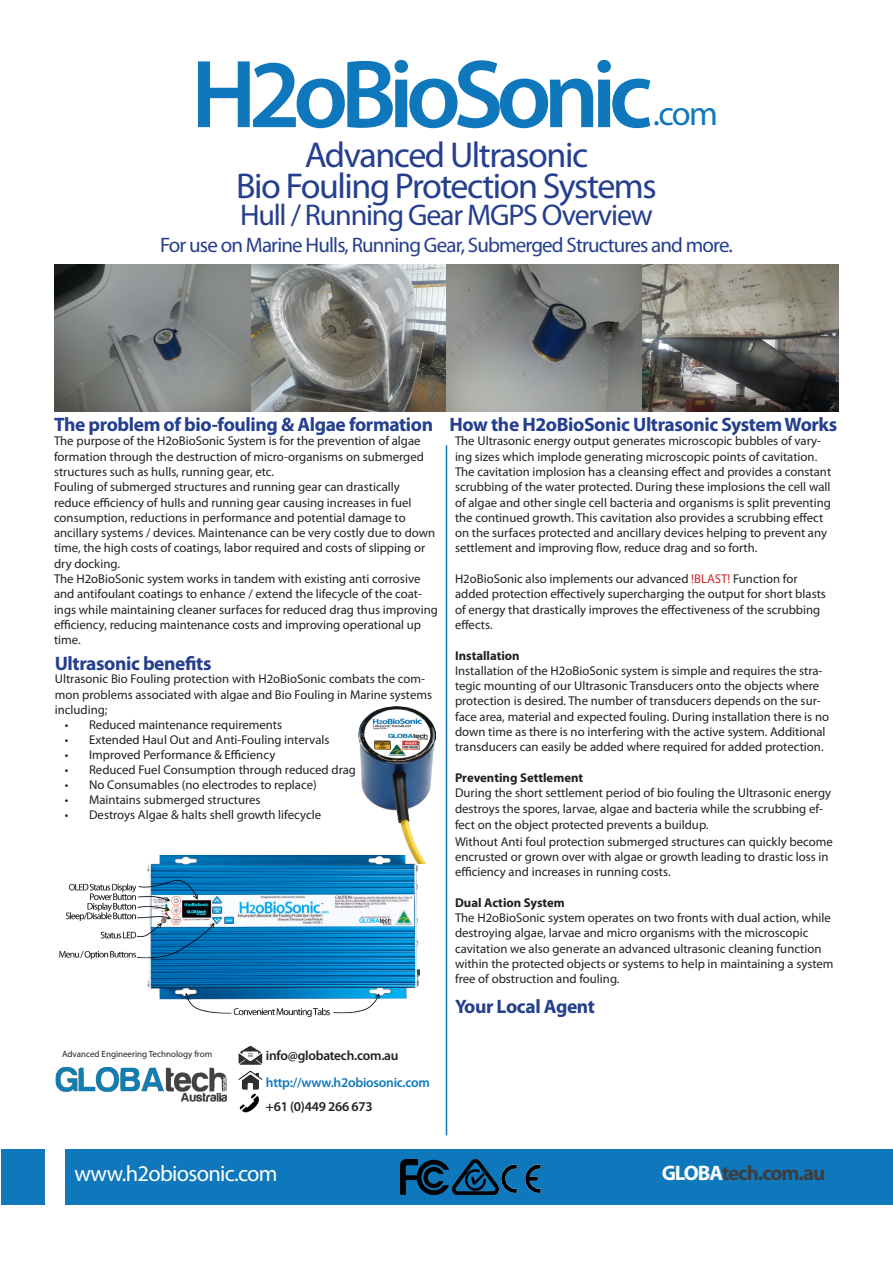
<style>
.page{position:relative;width:893px;height:1263px;background:#fff}
.page>*{position:absolute;margin:0;border:0;box-sizing:border-box;transform-origin:0 0}
.t1{font:600 97.5px "Myriad Pro";letter-spacing:-.08em;color:#0f78bc}
.t2{font:36px "Myriad Pro";letter-spacing:-.04em;color:#253f8e}
.t3{font:34.5px "Myriad Pro";color:#0f78bc}
.t4{font:30px "Myriad Pro";letter-spacing:-.04em;color:#253f8e}
.t5{font:22.5px "Myriad Pro";letter-spacing:-.03em;color:#fff}
.t6{font:21px "Myriad Pro";letter-spacing:-.04em;color:#253f8e}
.t7{font:700 21px "Myriad Pro";letter-spacing:-.05em;color:#3e3e3f}
.t8{font:700 19.5px "Myriad Pro";letter-spacing:-.02em;color:#253f8e}
.t9{font:600 13.5px "Myriad Pro";letter-spacing:-.02em;color:#231f20}
.t10{font:600 13.5px "Myriad Pro";letter-spacing:-.02em;color:#0f78bc}
.t11{font:12.75px/15.3px "Myriad Pro";color:#231f20}
.t12{font:700 12.75px "Myriad Pro";color:#231f20}
.t13{font:9px "Myriad Pro";color:#231f20}
.s1{color:#d1232a}
.s2{color:#fff}
</style>
<div class="page">
<div style="left:2px;top:1149px;width:891px;height:55px;background:#0f78bc"></div>
<div style="left:45px;top:1142px;width:20px;height:70px;background:#fff"></div>
<img style="left:400px;top:1160px;width:96px;height:34px">
<img style="left:54px;top:265px;width:785px;height:147px">
<hr style="left:446px;top:445px;width:1px;height:690px;background:#0f78bc">
<img style="left:496px;top:1164px;width:45px;height:31px">
<img style="left:358px;top:706px;width:77px;height:149px">
<img style="left:59px;top:855px;width:368px;height:162px">
<img style="left:55px;top:1067px;width:172px;height:35px">
<img style="left:238px;top:1046px;width:25px;height:67px">
<p class="t1" style="left:191px;top:32px;width:463px">H2oBioSonic</p>
<p class="t3" style="left:653px;top:92px;width:66px">.com</p>
<p class="t2" style="left:305px;top:133px;width:285px">Advanced Ultrasonic</p>
<p class="t2" style="left:236px;top:164px;width:422px">Bio Fouling Protection Systems</p>
<p class="t4" style="left:240px;top:197px;width:414px">Hull / Running Gear MGPS Overview</p>
<p class="t6" style="left:160px;top:232px;width:574px">For use on Marine Hulls, Running Gear, Submerged Structures and more.</p>
<p class="t8" style="left:54px;top:412px;width:381px">The problem of bio-fouling &amp; Algae formation</p>
<p class="t11" style="left:54px;top:433px;width:371px">The purpose of the H2oBioSonic System is for the prevention of algae formation through the destruction of micro-organisms on submerged structures such as hulls, running gear, etc.</p>
<p class="t11" style="left:54px;top:479px;width:383px">Fouling of submerged structures and running gear can drastically reduce efficiency of hulls and running gear causing increases in fuel consumption, reductions in performance and potential damage to ancillary systems / devices. Maintenance can be very costly due to down time, the high costs of coatings, labor required and costs of slipping or dry docking.</p>
<p class="t11" style="left:54px;top:571px;width:385px">The H2oBioSonic system works in tandem with existing anti corrosive and antifoulant coatings to enhance / extend the lifecycle of the coat&shy;ings while maintaining cleaner surfaces for reduced drag thus improving efficiency, reducing maintenance costs and improving operational up time.</p>
<p class="t8" style="left:55px;top:651px;width:158px">Ultrasonic benefits</p>
<p class="t11" style="left:55px;top:671px;width:379px">Ultrasonic Bio Fouling protection with H2oBioSonic combats the com&shy;mon problems associated with algae and Bio Fouling in Marine systems including;</p>
<p class="t11" style="left:65px;top:717px;width:219px">• Reduced maintenance requirements</p>
<p class="t11" style="left:65px;top:732px;width:266px">• Extended Haul Out and Anti-Fouling intervals</p>
<p class="t11" style="left:65px;top:747px;width:212px">• Improved Performance &amp; Efficiency</p>
<p class="t11" style="left:65px;top:762px;width:293px">• Reduced Fuel Consumption through reduced drag</p>
<p class="t11" style="left:65px;top:777px;width:253px">• No Consumables (no electrodes to replace)</p>
<p class="t11" style="left:65px;top:792px;width:197px">• Maintains submerged structures</p>
<p class="t11" style="left:65px;top:807px;width:258px">• Destroys Algae &amp; halts shell growth lifecycle</p>
<p class="t13" style="left:62px;top:1048px;width:152px">Advanced Engineering Technology from</p>
<p class="t9" style="left:266px;top:1047px;width:134px">info@globatech.com.au</p>
<p class="t10" style="left:266px;top:1074px;width:166px">http://www.h2obiosonic.com</p>
<p class="t9" style="left:266px;top:1097px;width:108px">+61 (0)449 266 673</p>
<p class="t8" style="left:450px;top:412px;width:389px">How the H2oBioSonic Ultrasonic System Works</p>
<p class="t11" style="left:455px;top:433px;width:378px">The Ultrasonic energy output generates microscopic bubbles of vary&shy;ing sizes which implode generating microscopic points of cavitation.<br>The cavitation implosion has a cleansing effect and provides a constant scrubbing of the water protected. During these implosions the cell wall of algae and other single cell bacteria and organisms is split preventing the continued growth. This cavitation also provides a scrubbing effect on the surfaces protected and ancillary devices helping to prevent any settlement and improving flow, reduce drag and so forth.</p>
<p class="t11" style="left:455px;top:571px;width:372px">H2oBioSonic also implements our advanced <span class="s1">!BLAST!</span> Function for added protection effectively supercharging the output for short blasts of energy that drastically improves the effectiveness of the scrubbing effects.</p>
<p class="t12" style="left:455px;top:647px;width:66px">Installation</p>
<p class="t11" style="left:455px;top:663px;width:376px">Installation of the H2oBioSonic system is simple and requires the stra&shy;tegic mounting of our Ultrasonic Transducers onto the objects where protection is desired. The number of transducers depends on the sur&shy;face area, material and expected fouling. During installation there is no down time as there is no interfering with the active system. Additional transducers can easily be added where required for added protection.</p>
<p class="t12" style="left:455px;top:769px;width:130px">Preventing Settlement</p>
<p class="t11" style="left:455px;top:785px;width:378px">During the short settlement period of bio fouling the Ultrasonic energy destroys the spores, larvae, algae and bacteria while the scrubbing ef-</p>
<p class="t11" style="left:455px;top:817px;width:255px">fect on the object protected prevents a buildup.</p>
<p class="t11" style="left:455px;top:833px;width:379px">Without Anti foul protection submerged structures can quickly become encrusted or grown over with algae or growth leading to drastic loss in efficiency and increases in running costs.</p>
<p class="t12" style="left:455px;top:894px;width:111px">Dual Action System</p>
<p class="t11" style="left:455px;top:910px;width:380px">The H2oBioSonic system operates on two fronts with dual action, while destroying algae, larvae and micro organisms with the microscopic cavitation we also generate an advanced ultrasonic cleaning function within the protected objects or systems to help in maintaining a system free of obstruction and fouling.</p>
<p class="t8" style="left:455px;top:994px;width:142px">Your Local Agent</p>
<p class="t5" style="left:74px;top:1160px;width:205px">www.h2obiosonic.com</p>
<p class="t7" style="left:662px;top:1159px;width:165px"><span class="s2">GLOBA</span>tech.com.au</p>
</div>
